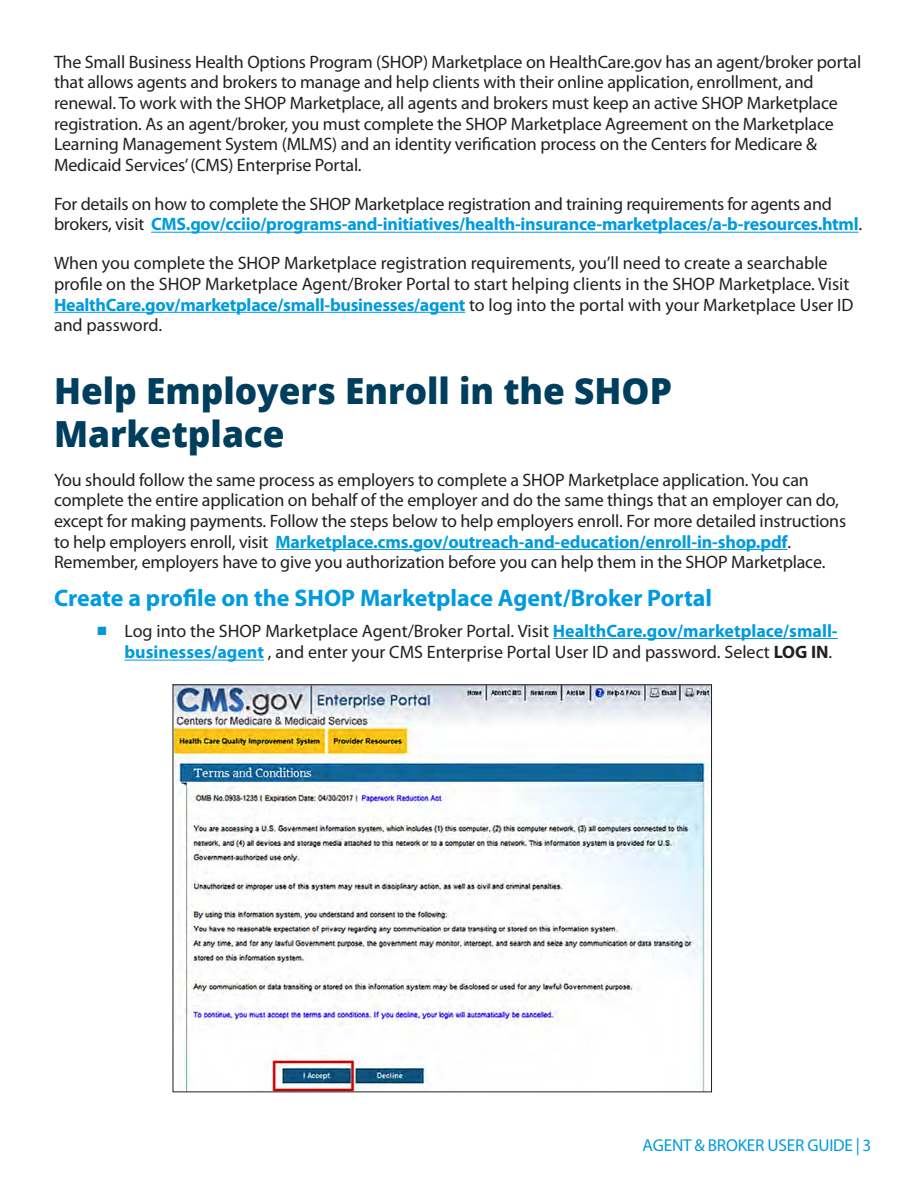
<style>
.page{position:relative;width:918px;height:1188px;background:#fff}
.page>*{position:absolute;margin:0;border:0;box-sizing:border-box;transform-origin:0 0}
.Header_-_Navy_Blue{font:800 36px/43.2px "Open Sans";color:#003e5e}
.Subhead_blue{font:700 24px "Myriad Pro";color:#009bde}
.Hyperlink_-_Light_bl{font:18px/20.7px "Myriad Pro";letter-spacing:-.01em;color:#231f20}
.t1{font:17.25px "Myriad Pro";letter-spacing:-.01em;color:#009bde}
.s1{font-weight:700;color:#009bde}
.s2{color:#0696d7}
.s3{font-weight:700}
</style>
<div class="page">
<hr style="left:151px;top:232px;width:708px;height:1px;background:#009bde">
<hr style="left:54px;top:312px;width:411px;height:1px;background:#009bde">
<hr style="left:276px;top:549px;width:512px;height:1px;background:#009bde">
<hr style="left:553px;top:638px;width:285px;height:1px;background:#009bde">
<hr style="left:124px;top:660px;width:140px;height:1px;background:#009bde">
<img style="left:175px;top:687px;width:535px;height:403px">
<p class="Hyperlink_-_Light_bl" style="left:54px;top:51px;width:809px">The Small Business Health Options Program (SHOP) Marketplace on HealthCare.gov has an agent/broker portal that allows agents and brokers to manage and help clients with their online application, enrollment, and renewal. To work with the SHOP Marketplace, all agents and brokers must keep an active SHOP Marketplace registration. As an agent/broker, you must complete the SHOP Marketplace Agreement on the Marketplace Learning Management System (MLMS) and an identity verification process on the Centers for Medicare &amp; Medicaid Services’ (CMS) Enterprise Portal.</p>
<p class="Hyperlink_-_Light_bl" style="left:54px;top:194px;width:808px">For details on how to complete the SHOP Marketplace registration and training requirements for agents and brokers, visit <span class="s1">CMS.gov/cciio/programs-and-initiatives/health-insurance-marketplaces/a-b-resources.html</span>.</p>
<p class="Hyperlink_-_Light_bl" style="left:54px;top:253px;width:801px">When you complete the SHOP Marketplace registration requirements, you’ll need to create a searchable profile on the SHOP Marketplace Agent/Broker Portal to start helping clients in the SHOP Marketplace. Visit <span class="s1">HealthCare.gov/marketplace/small-businesses/agent</span> to log into the portal with your Marketplace User ID and password.</p>
<p class="Header_-_Navy_Blue" style="left:54px;top:367px;width:620px">Help Employers Enroll in the SHOP<br>Marketplace</p>
<p class="Hyperlink_-_Light_bl" style="left:54px;top:470px;width:794px">You should follow the same process as employers to complete a SHOP Marketplace application. You can complete the entire application on behalf of the employer and do the same things that an employer can do, except for making payments. Follow the steps below to help employers enroll. For more detailed instructions to help employers enroll, visit <span class="s1">Marketplace.cms.gov/outreach-and-education/enroll-in-shop.pdf</span>.<br>Remember, employers have to give you authorization before you can help them in the SHOP Marketplace.</p>
<p class="Subhead_blue" style="left:54px;top:585px;width:660px">Create a profile on the SHOP Marketplace Agent/Broker Portal</p>
<p class="Hyperlink_-_Light_bl" style="left:124px;top:620px;width:715px;line-height:21.6px;text-indent:-27px"><span class="s2">■</span> Log into the SHOP Marketplace Agent/Broker Portal. Visit <span class="s1">HealthCare.gov/marketplace/small&shy;businesses/agent</span> , and enter your CMS Enterprise Portal User ID and password. Select <span class="s3">LOG IN</span>.</p>
<p class="t1" style="left:643px;top:1136px;width:230px">AGENT &amp; BROKER USER GUIDE | 3</p>
</div>
